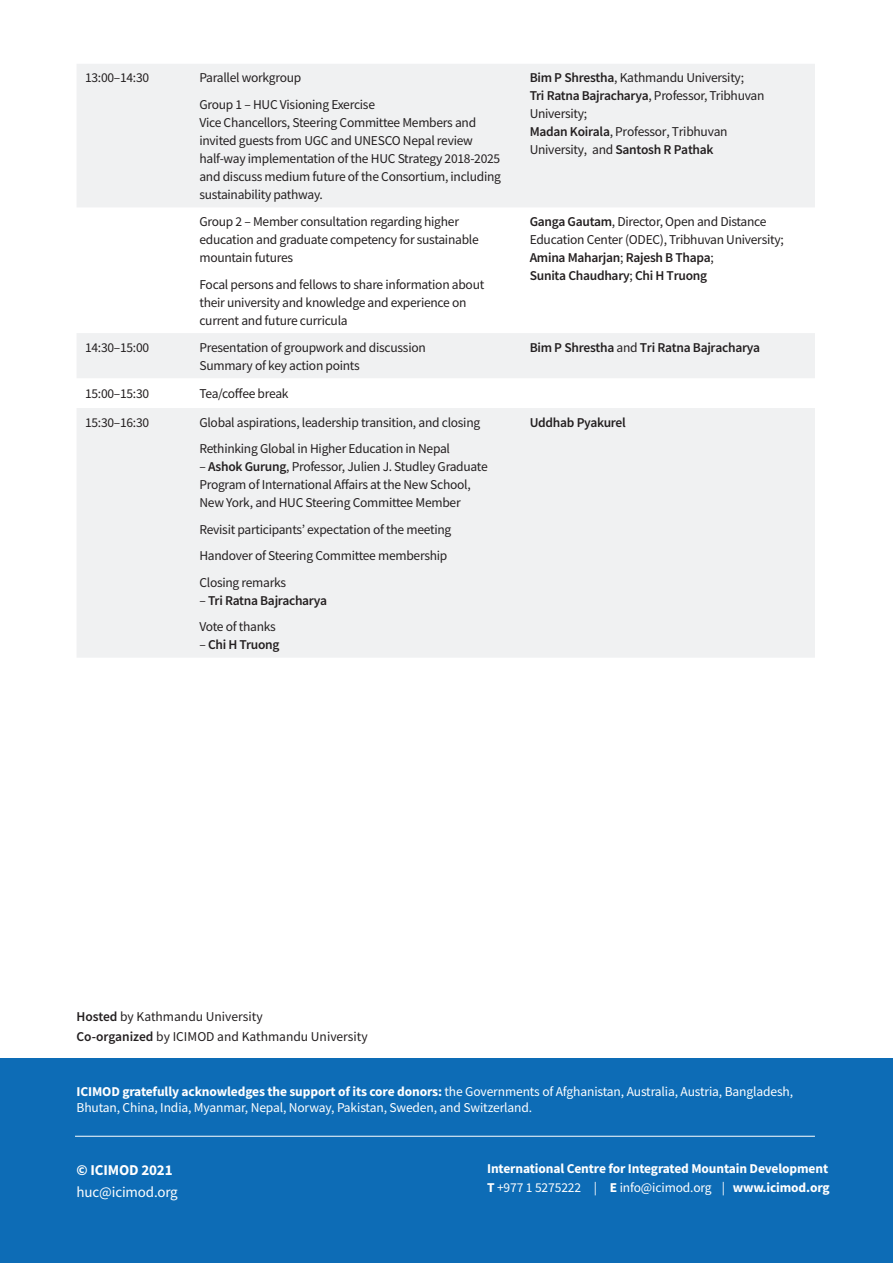
<style>
.page{position:relative;width:893px;height:1263px;background:#fff}
.page>*{position:absolute;margin:0;border:0;box-sizing:border-box;transform-origin:0 0}
.t1{font:15px "Source Sans Pro";letter-spacing:-.01em;color:#fff}
.t2{font:700 15px "Source Sans Pro";letter-spacing:-.01em;color:#fff}
.t3{font:13.5px/18px "Source Sans Pro";letter-spacing:-.02em;color:#231f20}
.t4{font:13.5px/16.2px "Source Sans Pro";letter-spacing:-.01em;color:#fff}
.t5{font:700 13.5px/18.3px "Source Sans Pro";letter-spacing:-.01em;color:#fff}
.t6{font:600 13.5px/26.5px "Source Sans Pro";letter-spacing:-.02em;color:#231f20}
.t7{font:13.5px/20.4px "Source Sans Pro";color:#231f20}
.s1{font-weight:600}
.s2{font-weight:400}
.s3{font-weight:700}
</style>
<div class="page">
<div style="left:0;top:1059px;width:893px;height:204px;background:#0d6cb6"></div>
<hr style="left:75px;top:1136px;width:740px;height:1px;background:#fff">
<svg style="left:77px;top:64px;width:738px;height:594px;fill:#f0f1f2"></svg>
<p class="t3" style="left:85px;top:69px;width:66px">13:00–14:30</p>
<p class="t3" style="left:199px;top:65px;width:177px;line-height:26.5px">Parallel workgroup<br>Group 1 – HUC Visioning Exercise</p>
<p class="t3" style="left:199px;top:113px;width:303px">Vice Chancellors, Steering Committee Members and invited guests from UGC and UNESCO Nepal review half-way implementation of the HUC Strategy 2018-2025 and discuss medium future of the Consortium, including sustainability pathway.</p>
<p class="t3" style="left:199px;top:212px;width:281px">Group 2 – Member consultation regarding higher education and graduate competency for sustainable mountain futures</p>
<p class="t3" style="left:199px;top:275px;width:286px">Focal persons and fellows to share information about their university and knowledge and experience on current and future curricula</p>
<p class="t3" style="left:530px;top:69px;width:236px"><span class="s1">Bim P Shrestha</span>, Kathmandu University;<br><span class="s1">Tri Ratna Bajracharya</span>, Professor, Tribhuvan University;<br><span class="s1">Madan Koirala</span>, Professor, Tribhuvan University, and <span class="s1">Santosh R Pathak</span></p>
<p class="t3" style="left:530px;top:212px;width:256px"><span class="s1">Ganga Gautam</span>, Director, Open and Distance Education Center (ODEC), Tribhuvan University; <span class="s1">Amina Maharjan</span>; <span class="s1">Rajesh B Thapa</span>;<br><span class="s1">Sunita Chaudhary</span>; <span class="s1">Chi H Truong</span></p>
<p class="t3" style="left:85px;top:338px;width:66px">14:30–15:00</p>
<p class="t3" style="left:199px;top:338px;width:228px">Presentation of groupwork and discussion<br>Summary of key action points</p>
<p class="t6" style="left:530px;top:334px;width:232px">Bim P Shrestha <span class="s2">and</span> Tri Ratna Bajracharya</p>
<p class="t3" style="left:85px;top:384px;width:66px">15:00–15:30</p>
<p class="t3" style="left:199px;top:384px;width:91px">Tea/coffee break</p>
<p class="t3" style="left:85px;top:413px;width:66px">15:30–16:30</p>
<p class="t3" style="left:199px;top:409px;width:282px;line-height:26.5px">Global aspirations, leadership transition, and closing<br>Rethinking Global in Higher Education in Nepal</p>
<p class="t3" style="left:199px;top:457px;width:290px">– <span class="s1">Ashok Gurung</span>, Professor, Julien J. Studley Graduate<br>Program of International Affairs at the New School,<br>New York, and HUC Steering Committee Member</p>
<p class="t3" style="left:199px;top:516px;width:253px;line-height:26.5px">Revisit participants’ expectation of the meeting<br>Handover of Steering Committee membership<br>Closing remarks</p>
<p class="t6" style="left:199px;top:587px;width:129px"><span class="s2">–</span> Tri Ratna Bajracharya<br><span class="s2">Vote of thanks</span></p>
<p class="t6" style="left:199px;top:631px;width:82px"><span class="s2">–</span> Chi H Truong</p>
<p class="t6" style="left:530px;top:409px;width:98px">Uddhab Pyakurel</p>
<p class="t7" style="left:77px;top:1006px;width:293px"><span class="s1">Hosted</span> by Kathmandu University<br><span class="s1">Co-organized</span> by ICIMOD and Kathmandu University</p>
<p class="t4" style="left:77px;top:1083px;width:718px"><span class="s3">ICIMOD gratefully acknowledges the support of its core donors:</span> the Governments of Afghanistan, Australia, Austria, Bangladesh,<br>Bhutan, China, India, Myanmar, Nepal, Norway, Pakistan, Sweden, and Switzerland.</p>
<p class="t2" style="left:77px;top:1159px;width:98px">© ICIMOD 2021</p>
<p class="t1" style="left:77px;top:1182px;width:103px">huc@icimod.org</p>
<p class="t5" style="left:487px;top:1159px;width:344px">International Centre for Integrated Mountain Development<br>T <span class="s2">+977 1 5275222 |</span> E <span class="s2">info@icimod.org |</span> www.icimod.org</p>
</div>
